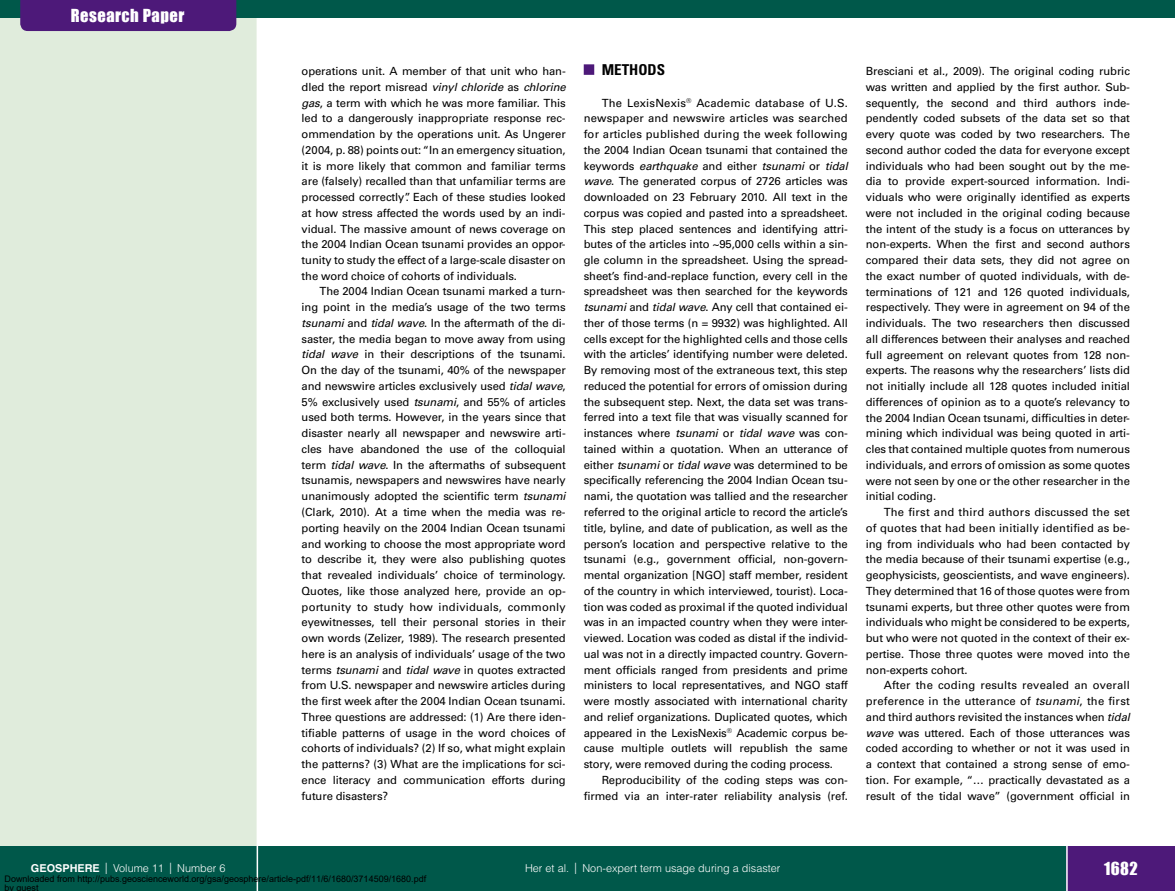
<style>
.page{position:relative;width:1175px;height:891px;background:#fff}
.page>*{position:absolute;margin:0;border:0;box-sizing:border-box;transform-origin:0 0}
.t1{font:16.5px "Impact";letter-spacing:.03em;color:#fff}
.t2{font:700 condensed 15px "Univers";color:#000}
.t3{font:11.25px/15.8px "Univers";letter-spacing:-.01em;color:#000;text-align:justify}
.t4{font:300 10.8px "Helvetica";color:#fff}
.t5{font:9px/9px "Arial";color:#000}
.s1{font-style:italic}
.s2{font-weight:700}
.s3{font-size:15.15px}
</style>
<div class="page">
<div style="left:0;top:0;width:256px;height:891px;background:#e0ecdc"></div>
<div style="left:0;top:846px;width:1174px;height:45px;background:#00584a"></div>
<hr style="left:256px;top:0;width:2px;height:891px;background:#fff">
<div style="left:0;top:0;width:1174px;height:18px;background:#00584a"></div>
<div style="left:20px;top:0;width:216px;height:31px;background:#4d1979"></div>
<div style="left:1066px;top:846px;width:108px;height:45px;background:#4d1979"></div>
<hr style="left:1066px;top:846px;width:1px;height:45px;background:#fff">
<div style="left:584px;top:64px;width:10px;height:11px;background:#4d1979"></div>
<h1 class="t1" style="left:71px;top:3px;width:115px">Research Paper</h1>
<p class="t3" style="left:302px;top:63px;width:266px">operations unit. A member of that unit who han&shy;dled the report misread <span class="s1">vinyl chloride</span> as <span class="s1">chlorine gas</span>, a term with which he was more familiar. This led to a dangerously inappropriate response rec&shy;ommendation by the operations unit. As Ungerer (2004, p. 88) points out: “In an emergency situation, it is more likely that common and familiar terms are (falsely) recalled than that unfamiliar terms are processed correctly”. Each of these studies looked at how stress affected the words used by an indi&shy;vidual. The massive amount of news coverage on the 2004 Indian Ocean tsunami provides an oppor&shy;tunity to study the effect of a large-scale disaster on the word choice of cohorts of individuals.</p>
<p class="t3" style="left:302px;top:284px;width:266px;text-indent:18px">The 2004 Indian Ocean tsunami marked a turn&shy;ing point in the media’s usage of the two terms <span class="s1">tsunami</span> and <span class="s1">tidal wave</span>. In the aftermath of the di&shy;saster, the media began to move away from using <span class="s1">tidal wave</span> in their descriptions of the tsunami.<br>On the day of the tsunami, 40% of the newspaper and newswire articles exclusively used <span class="s1">tidal wave</span>, 5% exclusively used <span class="s1">tsunami</span>, and 55% of articles used both terms. However, in the years since that disaster nearly all newspaper and newswire arti&shy;cles have abandoned the use of the colloquial term <span class="s1">tidal wave</span>. In the aftermaths of subsequent tsunamis, newspapers and newswires have nearly unanimously adopted the scientific term <span class="s1">tsunami </span>(Clark, 2010). At a time when the media was re&shy;porting heavily on the 2004 Indian Ocean tsunami and working to choose the most appropriate word to describe it, they were also publishing quotes that revealed individuals’ choice of terminology.<br>Quotes, like those analyzed here, provide an op&shy;portunity to study how individuals, commonly eyewitnesses, tell their personal stories in their own words (Zelizer, 1989). The research presented here is an analysis of individuals’ usage of the two terms <span class="s1">tsunami</span> and <span class="s1">tidal wave</span> in quotes extracted from U.S. newspaper and newswire articles during the first week after the 2004 Indian Ocean tsunami.<br>Three questions are addressed: (1) Are there iden&shy;tifiable patterns of usage in the word choices of cohorts of individuals? (2) If so, what might explain the patterns? (3) What are the implications for sci&shy;ence literacy and communication efforts during future disasters?</p>
<h2 class="t2" style="left:602px;top:60px;width:65px">METHODS</h2>
<p class="t3" style="left:584px;top:95px;width:266px;text-indent:18px">The LexisNexis<sup>®</sup> Academic database of U.S. newspaper and newswire articles was searched for articles published during the week following the 2004 Indian Ocean tsunami that contained the keywords <span class="s1">earthquake</span> and either <span class="s1">tsunami</span> or <span class="s1">tidal wave</span>. The generated corpus of 2726 articles was downloaded on 23 February 2010. All text in the corpus was copied and pasted into a spreadsheet.<br>This step placed sentences and identifying attri&shy;butes of the articles into ~95,000 cells within a sin&shy;gle column in the spreadsheet. Using the spread&shy;sheet’s find-and-replace function, every cell in the spreadsheet was then searched for the keywords <span class="s1">tsunami</span> and <span class="s1">tidal wave</span>. Any cell that contained ei&shy;ther of those terms (n = 9932) was highlighted. All cells except for the highlighted cells and those cells with the articles’ identifying number were deleted.<br>By removing most of the extraneous text, this step reduced the potential for errors of omission during the subsequent step. Next, the data set was trans&shy;ferred into a text file that was visually scanned for instances where <span class="s1">tsunami</span> or <span class="s1">tidal wave</span> was con&shy;tained within a quotation. When an utterance of either <span class="s1">tsunami</span> or <span class="s1">tidal wave</span> was determined to be specifically referencing the 2004 Indian Ocean tsu&shy;nami, the quotation was tallied and the researcher referred to the original article to record the article’s title, byline, and date of publication, as well as the person’s location and perspective relative to the tsunami (e.g., government official, non-govern&shy;mental organization [NGO] staff member, resident of the country in which interviewed, tourist). Loca&shy;tion was coded as proximal if the quoted individual was in an impacted country when they were inter&shy;viewed. Location was coded as distal if the individ&shy;ual was not in a directly impacted country. Govern&shy;ment officials ranged from presidents and prime ministers to local representatives, and NGO staff were mostly associated with international charity and relief organizations. Duplicated quotes, which appeared in the LexisNexis<sup>®</sup> Academic corpus be&shy;cause multiple outlets will republish the same story, were removed during the coding process.</p>
<p class="t3" style="left:584px;top:772px;width:266px;text-align:right">Reproducibility of the coding steps was con&shy;firmed via an inter-rater reliability analysis (ref.</p>
<p class="t3" style="left:866px;top:63px;width:266px">Bresciani et al., 2009). The original coding rubric was written and applied by the first author. Sub&shy;sequently, the second and third authors inde&shy;pendently coded subsets of the data set so that every quote was coded by two researchers. The second author coded the data for everyone except individuals who had been sought out by the me&shy;dia to provide expert-sourced information. Indi&shy;viduals who were originally identified as experts were not included in the original coding because the intent of the study is a focus on utterances by non-experts. When the first and second authors compared their data sets, they did not agree on the exact number of quoted individuals, with de&shy;terminations of 121 and 126 quoted individuals, respectively. They were in agreement on 94 of the individuals. The two researchers then discussed all differences between their analyses and reached full agreement on relevant quotes from 128 non&shy;experts. The reasons why the researchers’ lists did not initially include all 128 quotes included initial differences of opinion as to a quote’s relevancy to the 2004 Indian Ocean tsunami, difficulties in deter&shy;mining which individual was being quoted in arti&shy;cles that contained multiple quotes from numerous individuals, and errors of omission as some quotes were not seen by one or the other researcher in the initial coding.</p>
<p class="t3" style="left:866px;top:504px;width:266px;text-indent:18px">The first and third authors discussed the set of quotes that had been initially identified as be&shy;ing from individuals who had been contacted by the media because of their tsunami expertise (e.g., geophysicists, geoscientists, and wave engineers).<br>They determined that 16 of those quotes were from tsunami experts, but three other quotes were from individuals who might be considered to be experts, but who were not quoted in the context of their ex&shy;pertise. Those three quotes were moved into the non-experts cohort.</p>
<p class="t3" style="left:866px;top:677px;width:266px;text-indent:18px">After the coding results revealed an overall preference in the utterance of <span class="s1">tsunami</span>, the first and third authors revisited the instances when <span class="s1">tidal wave</span> was uttered. Each of those utterances was coded according to whether or not it was used in a context that contained a strong sense of emo&shy;tion. For example, “… practically devastated as a result of the tidal wave” (government official in</p>
<p class="t4" style="left:31px;top:862px;width:196px"><span class="s2">GEOSPHERE</span> <span class="s3">|</span> Volume 11 <span class="s3">|</span> Number 6</p>
<p class="t4" style="left:525px;top:862px;width:257px">Her et al. <span class="s3">|</span> Non-expert term usage during a disaster</p>
<h1 class="t1" style="left:1104px;top:856px;width:35px">1682</h1>
<p class="t5" style="left:4px;top:875px;width:423px">Downloaded from http://pubs.geoscienceworld.org/gsa/geosphere/article-pdf/11/6/1680/3714509/1680.pdf by guest</p>
</div>
